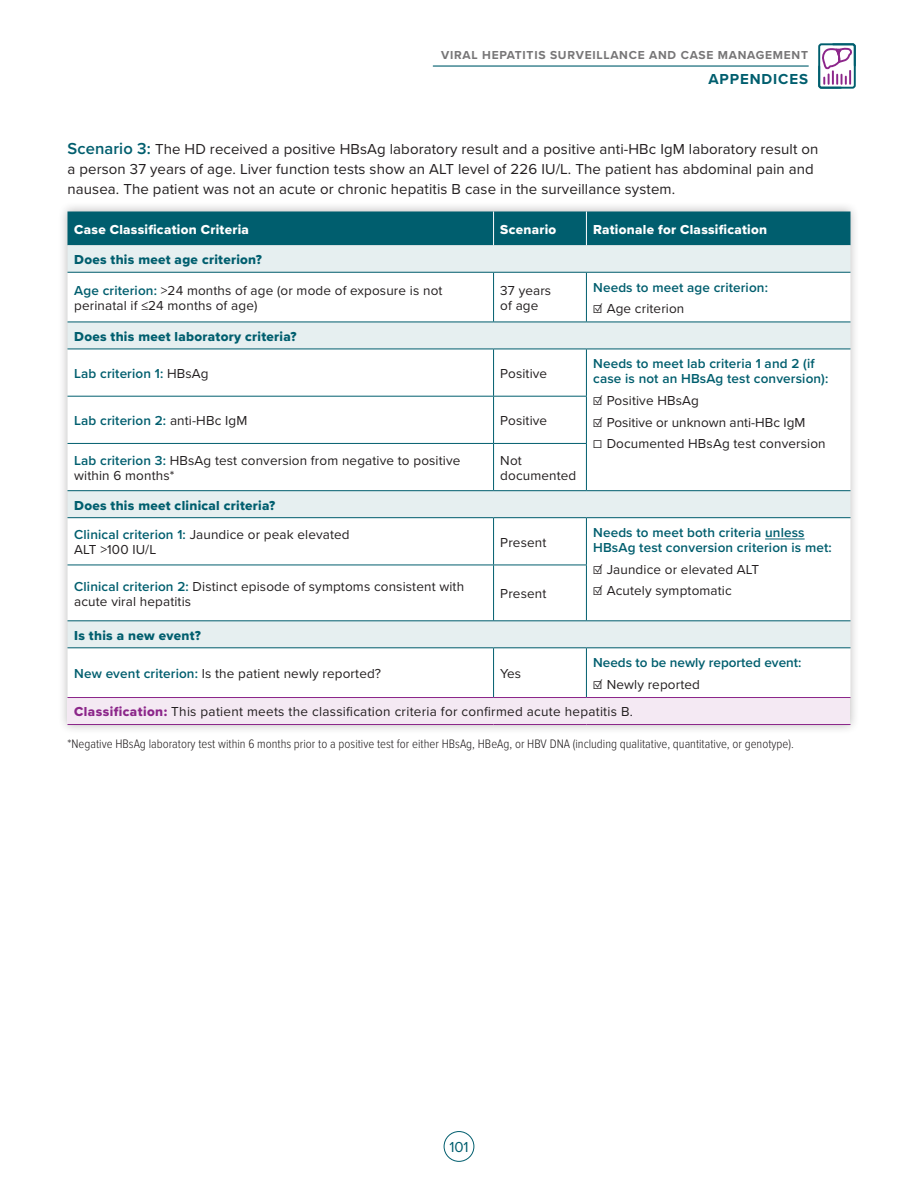
<style>
.page{position:relative;width:918px;height:1188px;background:#fff}
.page>*{position:absolute;margin:0;border:0;box-sizing:border-box;transform-origin:0 0}
.t1{font:15px/20.2px "Proxima Nova";letter-spacing:.005em;color:#231f20}
.t2{font:700 15px "Proxima Nova";letter-spacing:.06em;color:#005e6e}
.t3{font:15px "Proxima Nova";color:#005e6e}
.t4{font:13.5px/15px "Proxima Nova";letter-spacing:.01em;color:#231f20}
.t5{font:600 13.5px/15px "Proxima Nova";letter-spacing:.01em;color:#005e6e}
.t6{font:13.5px "Proxima Nova Extrabld";letter-spacing:.02em;color:#005e6e}
.t7{font:13.5px "Proxima Nova Extrabld";letter-spacing:.02em;color:#fff}
.t8{font:300 12.75px "Proxima Nova Cond";color:#231f20}
.t9{font:700 12px "Proxima Nova";letter-spacing:.06em;color:#777677}
.s1{font-weight:600;font-size:16.5px;color:#005e6e}
.s2{font-weight:600;color:#005e6e}
.s3{font-weight:400;color:#231f20}
.s4{font-family:"Proxima Nova Extrabld";color:#8c268a}
</style>
<div class="page">
<div style="left:58px;top:202px;width:802px;height:533px;background:#231f20;opacity:.3"></div>
<div style="left:68px;top:212px;width:782px;height:33px;background:#005e6e"></div>
<svg style="left:68px;top:245px;width:782px;height:27px;background:#e3ecee"></svg>
<svg style="left:68px;top:273px;width:782px;height:424px"></svg>
<div style="left:68px;top:698px;width:782px;height:27px;background:#f4e9f3"></div>
<hr style="left:493px;top:212px;width:1px;height:33px;background:#fff">
<hr style="left:586px;top:212px;width:1px;height:33px;background:#fff">
<hr style="left:68px;top:697px;width:426px;height:1px;background:#8c268a">
<hr style="left:494px;top:697px;width:92px;height:1px;background:#8c268a">
<hr style="left:586px;top:697px;width:265px;height:1px;background:#8c268a">
<hr style="left:68px;top:724px;width:426px;height:1px;background:#8c268a">
<hr style="left:494px;top:724px;width:92px;height:1px;background:#8c268a">
<hr style="left:586px;top:724px;width:265px;height:1px;background:#8c268a">
<hr style="left:493px;top:273px;width:1px;height:49px;background:#005e6e">
<hr style="left:586px;top:273px;width:1px;height:49px;background:#005e6e">
<hr style="left:586px;top:349px;width:1px;height:47px;background:#005e6e">
<hr style="left:586px;top:397px;width:1px;height:46px;background:#005e6e">
<hr style="left:586px;top:444px;width:1px;height:46px;background:#005e6e">
<hr style="left:68px;top:322px;width:426px;height:1px;background:#005e6e">
<hr style="left:494px;top:322px;width:92px;height:1px;background:#005e6e">
<hr style="left:586px;top:322px;width:265px;height:1px;background:#005e6e">
<hr style="left:68px;top:349px;width:426px;height:1px;background:#005e6e">
<hr style="left:494px;top:349px;width:92px;height:1px;background:#005e6e">
<hr style="left:493px;top:349px;width:1px;height:47px;background:#005e6e">
<hr style="left:586px;top:349px;width:265px;height:1px;background:#005e6e">
<hr style="left:68px;top:396px;width:426px;height:1px;background:#005e6e">
<hr style="left:494px;top:396px;width:93px;height:1px;background:#005e6e">
<hr style="left:493px;top:397px;width:1px;height:46px;background:#005e6e">
<hr style="left:68px;top:443px;width:426px;height:1px;background:#005e6e">
<hr style="left:494px;top:443px;width:93px;height:1px;background:#005e6e">
<hr style="left:493px;top:444px;width:1px;height:46px;background:#005e6e">
<hr style="left:68px;top:490px;width:426px;height:1px;background:#005e6e">
<hr style="left:494px;top:490px;width:92px;height:1px;background:#005e6e">
<hr style="left:586px;top:490px;width:265px;height:1px;background:#005e6e">
<hr style="left:68px;top:517px;width:426px;height:1px;background:#005e6e">
<hr style="left:494px;top:517px;width:92px;height:1px;background:#005e6e">
<hr style="left:493px;top:518px;width:1px;height:47px;background:#005e6e">
<hr style="left:586px;top:517px;width:265px;height:1px;background:#005e6e">
<hr style="left:586px;top:518px;width:1px;height:47px;background:#005e6e">
<hr style="left:68px;top:565px;width:426px;height:1px;background:#005e6e">
<hr style="left:494px;top:565px;width:93px;height:1px;background:#005e6e">
<hr style="left:493px;top:565px;width:1px;height:55px;background:#005e6e">
<hr style="left:586px;top:565px;width:1px;height:55px;background:#005e6e">
<hr style="left:68px;top:620px;width:426px;height:1px;background:#005e6e">
<hr style="left:494px;top:620px;width:92px;height:1px;background:#005e6e">
<hr style="left:586px;top:620px;width:265px;height:1px;background:#005e6e">
<hr style="left:68px;top:647px;width:426px;height:1px;background:#005e6e">
<hr style="left:494px;top:647px;width:92px;height:1px;background:#005e6e">
<hr style="left:493px;top:648px;width:1px;height:49px;background:#005e6e">
<hr style="left:586px;top:647px;width:265px;height:1px;background:#005e6e">
<hr style="left:586px;top:648px;width:1px;height:49px;background:#005e6e">
<hr style="left:68px;top:272px;width:426px;height:1px;background:#005e6e">
<hr style="left:494px;top:272px;width:92px;height:1px;background:#005e6e">
<hr style="left:586px;top:272px;width:265px;height:1px;background:#005e6e">
<hr style="left:765px;top:538px;width:40px;height:1px;background:#005e6e">
<div style="left:444px;top:1131px;width:30px;height:31px;border:1px solid #005e6e;border-radius:50%"></div>
<svg style="left:818px;top:43px;width:38px;height:46px"></svg>
<hr style="left:433px;top:65px;width:375px;height:2px;background:#005e6e">
<p class="t9" style="left:441px;top:46px;width:368px">VIRAL HEPATITIS SURVEILLANCE AND CASE MANAGEMENT</p>
<p class="t2" style="left:708px;top:68px;width:101px">APPENDICES</p>
<p class="t1" style="left:68px;top:138px;width:753px"><span class="s1">Scenario 3:</span> The HD received a positive HBsAg laboratory result and a positive anti-HBc IgM laboratory result on a person 37 years of age. Liver function tests show an ALT level of 226 IU/L. The patient has abdominal pain and nausea. The patient was not an acute or chronic hepatitis B case in the surveillance system.</p>
<p class="t7" style="left:74px;top:219px;width:176px">Case Classification Criteria</p>
<p class="t7" style="left:500px;top:219px;width:58px">Scenario</p>
<p class="t7" style="left:593px;top:219px;width:175px">Rationale for Classification</p>
<p class="t6" style="left:74px;top:250px;width:189px">Does this meet age criterion?</p>
<p class="t4" style="left:74px;top:282px;width:370px"><span class="s2">Age criterion:</span> &gt;24 months of age (or mode of exposure is not perinatal if ≤24 months of age)</p>
<p class="t4" style="left:500px;top:282px;width:52px">37 years of age</p>
<p class="t5" style="left:593px;top:279px;width:176px">Needs to meet age criterion:</p>
<p class="t4" style="left:593px;top:301px;width:93px">☑ Age criterion</p>
<p class="t6" style="left:74px;top:326px;width:224px">Does this meet laboratory criteria?</p>
<p class="t5" style="left:74px;top:366px;width:136px">Lab criterion 1: <span class="s3">HBsAg</span></p>
<p class="t4" style="left:500px;top:365px;width:48px">Positive</p>
<p class="t5" style="left:593px;top:356px;width:237px">Needs to meet lab criteria 1 and 2 (if case is not an HBsAg test conversion):</p>
<p class="t4" style="left:593px;top:392px;width:107px">☑ Positive HBsAg</p>
<p class="t4" style="left:593px;top:414px;width:214px">☑ Positive or unknown anti-HBc IgM</p>
<p class="t4" style="left:593px;top:436px;width:234px">☐ Documented HBsAg test conversion</p>
<p class="t5" style="left:74px;top:413px;width:175px">Lab criterion 2: <span class="s3">anti-HBc IgM</span></p>
<p class="t4" style="left:500px;top:413px;width:48px">Positive</p>
<p class="t4" style="left:74px;top:452px;width:388px"><span class="s2">Lab criterion 3:</span> HBsAg test conversion from negative to positive within 6 months*</p>
<p class="t4" style="left:500px;top:452px;width:78px">Not documented</p>
<p class="t6" style="left:74px;top:495px;width:203px">Does this meet clinical criteria?</p>
<p class="t4" style="left:74px;top:527px;width:277px"><span class="s2">Clinical criterion 1:</span> Jaundice or peak elevated<br>ALT &gt;100 IU/L</p>
<p class="t4" style="left:500px;top:534px;width:48px">Present</p>
<p class="t5" style="left:593px;top:525px;width:240px">Needs to meet both criteria unless<br>HBsAg test conversion criterion is met:</p>
<p class="t4" style="left:593px;top:561px;width:168px">☑ Jaundice or elevated ALT</p>
<p class="t4" style="left:593px;top:583px;width:140px">☑ Acutely symptomatic</p>
<p class="t4" style="left:74px;top:578px;width:391px"><span class="s2">Clinical criterion 2:</span> Distinct episode of symptoms consistent with acute viral hepatitis</p>
<p class="t4" style="left:500px;top:586px;width:48px">Present</p>
<p class="t6" style="left:74px;top:625px;width:128px">Is this a new event?</p>
<p class="t4" style="left:74px;top:665px;width:308px"><span class="s2">New event criterion:</span> Is the patient newly reported?</p>
<p class="t4" style="left:500px;top:665px;width:22px">Yes</p>
<p class="t5" style="left:593px;top:655px;width:210px">Needs to be newly reported event:</p>
<p class="t4" style="left:593px;top:676px;width:108px">☑ Newly reported</p>
<p class="t4" style="left:74px;top:704px;width:560px"><span class="s4">Classification:</span> This patient meets the classification criteria for confirmed acute hepatitis B.</p>
<p class="t8" style="left:68px;top:735px;width:728px">*Negative HBsAg laboratory test within 6 months prior to a positive test for either HBsAg, HBeAg, or HBV DNA (including qualitative, quantitative, or genotype).</p>
<p class="t3" style="left:449px;top:1135px;width:21px">101</p>
</div>
